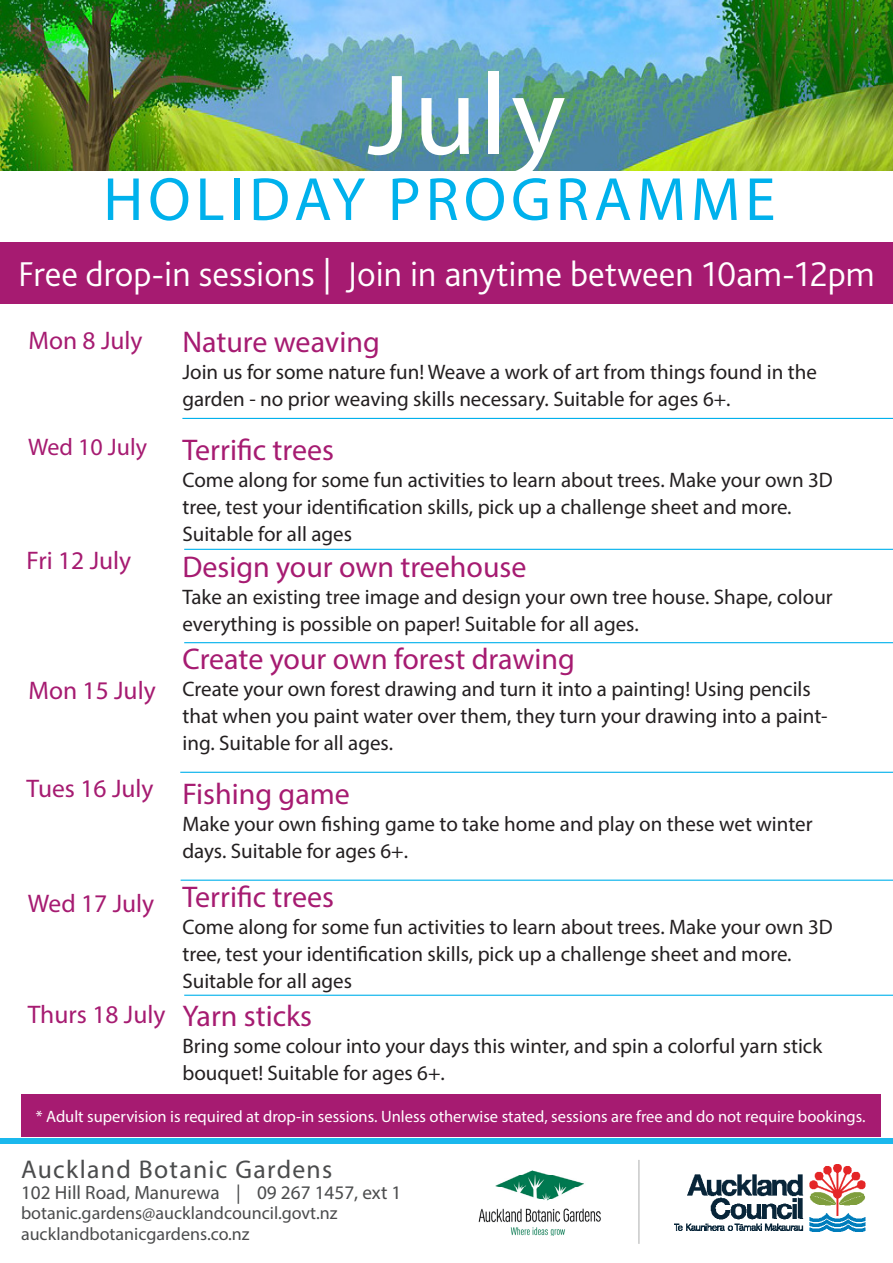
<style>
.page{position:relative;width:893px;height:1263px;background:#fff}
.page>*{position:absolute;margin:0;border:0;box-sizing:border-box;transform-origin:0 0}
.t1{font:115.5px "Myriad Pro";color:#fff}
.t2{font:61.5px "Myriad Pro";letter-spacing:.08em;color:#00b1ec}
.t3{font:300 36px "Bliss";color:#fff}
.t4{font:30px "Myriad Pro";color:#a61b71}
.t5{font:25.65px "Myriad Pro";letter-spacing:.05em;color:#4b4c4d}
.t6{font:25.5px "Myriad Pro";color:#a61b71}
.t7{font:24px "Myriad Pro";color:#a61b71}
.t8{font:21px/27px "Myriad Pro";color:#231f20}
.t9{font:19.35px "Myriad Pro";color:#4b4c4d}
.t10{font:18px "Myriad Pro";color:#4b4c4d}
.t11{font:16.5px "Myriad Pro";color:#fff}
</style>
<div class="page">
<img style="left:674px;top:1164px;width:192px;height:67px">
<img style="left:478px;top:1170px;width:123px;height:66px">
<div style="left:0;top:1138px;width:893px;height:6px;background:#1ab8ed"></div>
<hr style="left:638px;top:1160px;width:2px;height:84px;background:#57585a">
<img style="left:0;top:0;width:893px;height:170px">
<hr style="left:182px;top:418px;width:711px;height:1px;background:#00b1ec">
<hr style="left:184px;top:549px;width:709px;height:1px;background:#00b1ec">
<hr style="left:184px;top:642px;width:709px;height:1px;background:#00b1ec">
<hr style="left:180px;top:772px;width:713px;height:1px;background:#00b1ec">
<hr style="left:181px;top:880px;width:712px;height:1px;background:#00b1ec">
<hr style="left:184px;top:995px;width:709px;height:1px;background:#00b1ec">
<div style="left:21px;top:1094px;width:859px;height:43px;background:#a61b71"></div>
<div style="left:0;top:242px;width:893px;height:61px;background:#a61b71"></div>
<p class="t1" style="left:367px;top:44px;width:200px">July</p>
<p class="t2" style="left:103px;top:161px;width:674px">HOLIDAY PROGRAMME</p>
<p class="t3" style="left:18px;top:252px;width:858px">Free drop-in sessions | Join in anytime between 10am-12pm</p>
<p class="t6" style="left:28px;top:324px;width:116px">Mon 8 July</p>
<p class="t7" style="left:28px;top:432px;width:120px">Wed 10 July</p>
<p class="t6" style="left:27px;top:545px;width:106px">Fri 12 July</p>
<p class="t6" style="left:28px;top:674px;width:129px">Mon 15 July</p>
<p class="t6" style="left:27px;top:772px;width:128px">Tues 16 July</p>
<p class="t6" style="left:28px;top:888px;width:128px">Wed 17 July</p>
<p class="t6" style="left:28px;top:999px;width:139px">Thurs 18 July</p>
<p class="t4" style="left:182px;top:323px;width:199px">Nature weaving</p>
<p class="t8" style="left:182px;top:358px;width:636px">Join us for some nature fun! Weave a work of art from things found in the garden - no prior weaving skills necessary. Suitable for ages 6+.</p>
<p class="t4" style="left:182px;top:431px;width:153px">Terrific trees</p>
<p class="t8" style="left:182px;top:466px;width:652px">Come along for some fun activities to learn about trees. Make your own 3D tree, test your identification skills, pick up a challenge sheet and more.</p>
<p class="t8" style="left:182px;top:520px;width:171px">Suitable for all ages</p>
<p class="t4" style="left:182px;top:548px;width:346px">Design your own treehouse</p>
<p class="t8" style="left:182px;top:583px;width:652px">Take an existing tree image and design your own tree house. Shape, colour everything is possible on paper! Suitable for all ages.</p>
<p class="t4" style="left:182px;top:640px;width:394px">Create your own forest drawing</p>
<p class="t8" style="left:182px;top:675px;width:647px">Create your own forest drawing and turn it into a painting! Using pencils that when you paint water over them, they turn your drawing into a paint&shy;ing. Suitable for all ages.</p>
<p class="t4" style="left:182px;top:775px;width:169px">Fishing game</p>
<p class="t8" style="left:182px;top:810px;width:632px">Make your own fishing game to take home and play on these wet winter days. Suitable for ages 6+.</p>
<p class="t4" style="left:182px;top:878px;width:153px">Terrific trees</p>
<p class="t8" style="left:182px;top:913px;width:652px">Come along for some fun activities to learn about trees. Make your own 3D tree, test your identification skills, pick up a challenge sheet and more.</p>
<p class="t8" style="left:182px;top:967px;width:171px">Suitable for all ages</p>
<p class="t4" style="left:182px;top:997px;width:131px">Yarn sticks</p>
<p class="t8" style="left:182px;top:1032px;width:641px">Bring some colour into your days this winter, and spin a colorful yarn stick bouquet! Suitable for ages 6+.</p>
<p class="t11" style="left:36px;top:1106px;width:831px">* Adult supervision is required at drop-in sessions. Unless otherwise stated, sessions are free and do not require bookings.</p>
<p class="t5" style="left:21px;top:1154px;width:313px">Auckland Botanic Gardens</p>
<p class="t9" style="left:21px;top:1180px;width:382px">102 Hill Road, Manurewa | 09 267 1457, ext 1</p>
<p class="t10" style="left:21px;top:1202px;width:318px">botanic.gardens@aucklandcouncil.govt.nz</p>
<p class="t10" style="left:21px;top:1223px;width:230px">aucklandbotanicgardens.co.nz</p>
</div>
